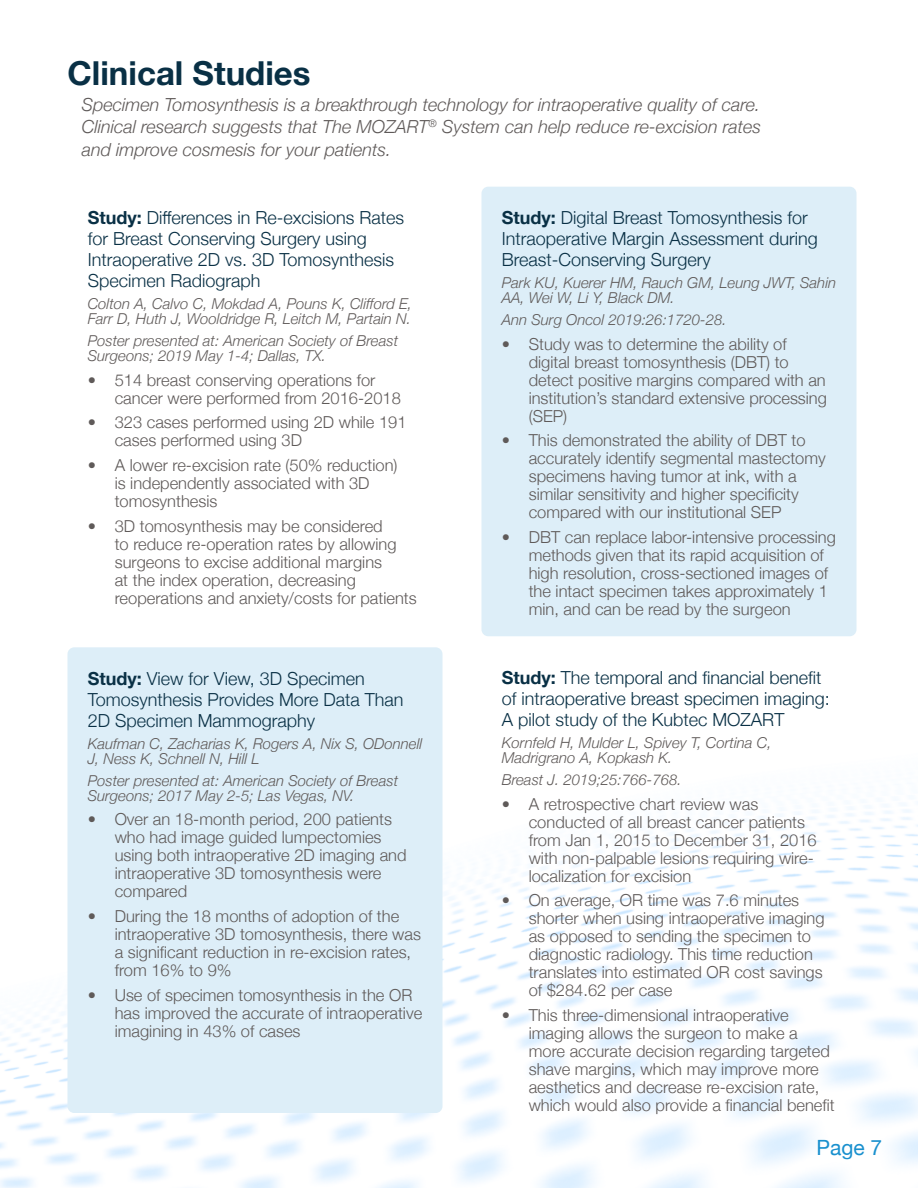
<style>
.page{position:relative;width:918px;height:1188px;background:#fff}
.page>*{position:absolute;margin:0;border:0;box-sizing:border-box;transform-origin:0 0}
.t1{font:700 33px "Helvetica Neue";color:#093045}
.Sub_Heading{font:21px "Helvetica Neue";color:#1990ce}
.Intro_Paragraph{font:300 18px/21px "Helvetica Neue";color:#093045}
.t2{font:italic 300 18px/22.5px "Helvetica Neue";color:#5f5a59;text-align:justify}
.t3{font:300 16.5px/18px "Helvetica Neue";color:#5f5a59}
.Intro_Paragraph-2{font:italic 300 15px/15px "Helvetica Neue";color:#5f5a59}
.s1{font-weight:700}
</style>
<div class="page">
<img style="left:0;top:619px;width:918px;height:569px">
<div style="left:68px;top:647px;width:374px;height:466px;background:#ddeef8;border-radius:7px"></div>
<div style="left:482px;top:187px;width:374px;height:449px;background:#ddeef8;border-radius:7px"></div>
<p class="t1" style="left:68px;top:47px;width:245px">Clinical Studies</p>
<p class="t2" style="left:82px;top:92px;width:681px">Specimen Tomosynthesis is a breakthrough technology for intraoperative quality of care.<br>Clinical research suggests that The MOZART<sup>®</sup> System can help reduce re-excision rates and improve cosmesis for your patients.</p>
<p class="Intro_Paragraph" style="left:88px;top:206px;width:318px"><span class="s1">Study:</span> Differences in Re-excisions Rates for Breast Conserving Surgery using Intraoperative 2D vs. 3D Tomosynthesis Specimen Radiograph</p>
<p class="Intro_Paragraph-2" style="left:88px;top:295px;width:326px">Colton A, Calvo C, Mokdad A, Pouns K, Clifford E,<br>Farr D, Huth J, Wooldridge R, Leitch M, Partain N.</p>
<p class="Intro_Paragraph-2" style="left:88px;top:332px;width:312px">Poster presented at: American Society of Breast<br>Surgeons; 2019 May 1-4; Dallas, TX.</p>
<p class="t3" style="left:115px;top:370px;width:288px;text-indent:-27px">• 514 breast conserving operations for cancer were performed from 2016-2018</p>
<p class="t3" style="left:115px;top:412px;width:293px;text-indent:-27px">• 323 cases performed using 2D while 191 cases performed using 3D</p>
<p class="t3" style="left:115px;top:455px;width:284px;text-indent:-27px">• A lower re-excision rate (50% reduction) is independently associated with 3D tomosynthesis</p>
<p class="t3" style="left:115px;top:516px;width:303px;text-indent:-27px">• 3D tomosynthesis may be considered<br>to reduce re-operation rates by allowing surgeons to excise additional margins<br>at the index operation, decreasing reoperations and anxiety/costs for patients</p>
<p class="Intro_Paragraph" style="left:88px;top:667px;width:317px"><span class="s1">Study:</span> View for View, 3D Specimen<br>Tomosynthesis Provides More Data Than<br>2D Specimen Mammography</p>
<p class="Intro_Paragraph-2" style="left:88px;top:735px;width:336px">Kaufman C, Zacharias K, Rogers A, Nix S, ODonnell<br>J, Ness K, Schnell N, Hill L</p>
<p class="Intro_Paragraph-2" style="left:88px;top:772px;width:312px">Poster presented at: American Society of Breast<br>Surgeons; 2017 May 2-5; Las Vegas, NV.</p>
<p class="t3" style="left:115px;top:809px;width:293px;text-indent:-27px">• Over an 18-month period, 200 patients who had image guided lumpectomies using both intraoperative 2D imaging and intraoperative 3D tomosynthesis were compared</p>
<p class="t3" style="left:115px;top:906px;width:308px;text-indent:-27px">• During the 18 months of adoption of the intraoperative 3D tomosynthesis, there was a significant reduction in re-excision rates, from 16% to 9%</p>
<p class="t3" style="left:115px;top:985px;width:309px;text-indent:-27px">• Use of specimen tomosynthesis in the OR has improved the accurate of intraoperative imagining in 43% of cases</p>
<p class="Intro_Paragraph" style="left:502px;top:206px;width:318px"><span class="s1">Study:</span> Digital Breast Tomosynthesis for<br>Intraoperative Margin Assessment during<br>Breast-Conserving Surgery</p>
<p class="Intro_Paragraph-2" style="left:502px;top:274px;width:336px">Park KU, Kuerer HM, Rauch GM, Leung JWT, Sahin<br>AA, Wei W, Li Y, Black DM.</p>
<p class="Intro_Paragraph-2" style="left:502px;top:311px;width:226px">Ann Surg Oncol 2019:26:1720-28.</p>
<p class="t3" style="left:529px;top:334px;width:300px;text-indent:-27px">• Study was to determine the ability of digital breast tomosynthesis (DBT) to detect positive margins compared with an institution’s standard extensive processing (SEP)</p>
<p class="t3" style="left:529px;top:430px;width:299px;text-indent:-27px">• This demonstrated the ability of DBT to accurately identify segmental mastectomy specimens having tumor at ink, with a similar sensitivity and higher specificity compared with our institutional SEP</p>
<p class="t3" style="left:529px;top:527px;width:309px;text-indent:-27px">• DBT can replace labor-intensive processing methods given that its rapid acquisition of high resolution, cross-sectioned images of the intact specimen takes approximately 1 min, and can be read by the surgeon</p>
<p class="Intro_Paragraph" style="left:502px;top:666px;width:330px"><span class="s1">Study:</span> The temporal and financial benefit of intraoperative breast specimen imaging:<br>A pilot study of the Kubtec MOZART</p>
<p class="Intro_Paragraph-2" style="left:502px;top:734px;width:271px">Kornfeld H, Mulder L, Spivey T, Cortina C,<br>Madrigrano A, Kopkash K.</p>
<p class="Intro_Paragraph-2" style="left:502px;top:771px;width:181px">Breast J. 2019;25:766-768.</p>
<p class="t3" style="left:529px;top:794px;width:289px;text-indent:-27px">• A retrospective chart review was conducted of all breast cancer patients from Jan 1, 2015 to December 31, 2016 with non-palpable lesions requiring wire&shy;localization for excision</p>
<p class="t3" style="left:529px;top:890px;width:297px;text-indent:-27px">• On average, OR time was 7.6 minutes shorter when using intraoperative imaging as opposed to sending the specimen to diagnostic radiology. This time reduction translates into estimated OR cost savings of $284.62 per case</p>
<p class="t3" style="left:529px;top:1005px;width:307px;text-indent:-27px">• This three-dimensional intraoperative imaging allows the surgeon to make a more accurate decision regarding targeted shave margins, which may improve more aesthetics and decrease re-excision rate, which would also provide a financial benefit</p>
<p class="Sub_Heading" style="left:817px;top:1132px;width:67px">Page 7</p>
</div>
